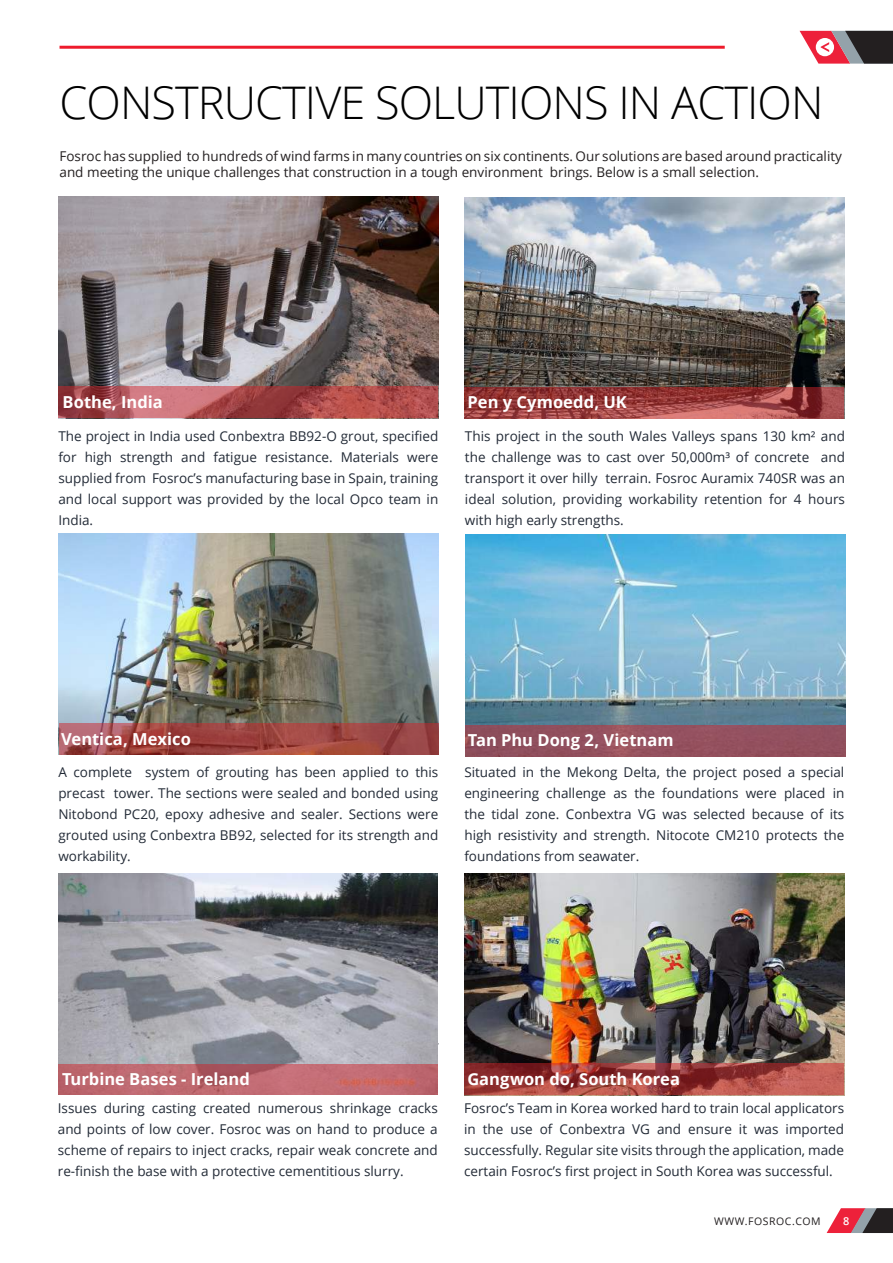
<style>
.page{position:relative;width:893px;height:1263px;background:#fff}
.page>*{position:absolute;margin:0;border:0;box-sizing:border-box;transform-origin:0 0}
.t1{font:300 45px "Open Sans";letter-spacing:-.02em;color:#000}
.t2{font:700 16.5px "Open Sans";color:#fff}
.t3{font:13.5px/21px "Open Sans";color:#222a36;text-align:justify}
.t4{font:13.5px/16.2px "Open Sans";color:#231f20}
.t5{font:600 10.95px "Open Sans";color:#fff}
.t6{font:10.5px "Open Sans";letter-spacing:.05em;color:#231f20}
</style>
<div class="page">
<img style="left:59px;top:534px;width:380px;height:189px">
<svg style="left:59px;top:723px;width:380px;height:32px;background:#9e4745"></svg>
<img style="left:464px;top:197px;width:380px;height:190px">
<svg style="left:464px;top:387px;width:380px;height:31px;background:#9b4140"></svg>
<img style="left:58px;top:197px;width:380px;height:189px">
<svg style="left:58px;top:386px;width:380px;height:32px;background:#ad5052"></svg>
<img style="left:58px;top:873px;width:380px;height:222px">
<svg style="left:58px;top:1064px;width:379px;height:31px;background:#bd676e"></svg>
<img style="left:465px;top:534px;width:380px;height:191px">
<div style="left:465px;top:725px;width:380px;height:32px;background:#93505e"></div>
<img style="left:464px;top:874px;width:380px;height:189px">
<svg style="left:464px;top:1063px;width:380px;height:32px;background:#a2423f"></svg>
<hr style="left:60px;top:46px;width:665px;height:3px;background:#ee1b2c">
<svg style="left:800px;top:31px;width:93px;height:33px"></svg>
<svg style="left:827px;top:1208px;width:66px;height:25px;background:#984f59"></svg>
<h1 class="t1" style="left:60px;top:72px;width:765px">CONSTRUCTIVE SOLUTIONS IN ACTION</h1>
<p class="t4" style="left:60px;top:148px;width:784px">Fosroc has supplied to hundreds of wind farms in many countries on six continents. Our solutions are based around practicality and meeting the unique challenges that construction in a tough environment brings. Below is a small selection.</p>
<p class="t2" style="left:63px;top:390px;width:102px">Bothe, India</p>
<p class="t3" style="left:58px;top:425px;width:381px">The project in India used Conbextra BB92-O grout, specified for high strength and fatigue resistance. Materials were supplied from Fosroc’s manufacturing base in Spain, training and local support was provided by the local Opco team in India.</p>
<p class="t2" style="left:468px;top:391px;width:161px">Pen y Cymoedd, UK</p>
<p class="t3" style="left:465px;top:425px;width:381px">This project in the south Wales Valleys spans 130 km² and the challenge was to cast over 50,000m³ of concrete and transport it over hilly terrain. Fosroc Auramix 740SR was an ideal solution, providing workability retention for 4 hours with high early strengths.</p>
<p class="t2" style="left:61px;top:727px;width:131px">Ventica, Mexico</p>
<p class="t3" style="left:58px;top:761px;width:381px">A complete system of grouting has been applied to this precast tower. The sections were sealed and bonded using Nitobond PC20, epoxy adhesive and sealer. Sections were grouted using Conbextra BB92, selected for its strength and workability.</p>
<p class="t2" style="left:468px;top:728px;width:207px">Tan Phu Dong 2, Vietnam</p>
<p class="t2" style="left:468px;top:729px;width:214px">Gangwon do, South Korea</p>
<p class="t3" style="left:464px;top:761px;width:381px">Situated in the Mekong Delta, the project posed a special engineering challenge as the foundations were placed in the tidal zone. Conbextra VG was selected because of its high resistivity and strength. Nitocote CM210 protects the foundations from seawater.</p>
<p class="t2" style="left:62px;top:1067px;width:189px">Turbine Bases - Ireland</p>
<p class="t3" style="left:58px;top:1097px;width:381px">Issues during casting created numerous shrinkage cracks and points of low cover. Fosroc was on hand to produce a scheme of repairs to inject cracks, repair weak concrete and re-finish the base with a protective cementitious slurry.</p>
<p class="t2" style="left:467px;top:1067px;width:214px">Gangwon do, South Korea</p>
<p class="t3" style="left:464px;top:1097px;width:381px">Fosroc’s Team in Korea worked hard to train local applicators in the use of Conbextra VG and ensure it was imported successfully. Regular site visits through the application, made certain Fosroc’s first project in South Korea was successful.</p>
<p class="t6" style="left:714px;top:1213px;width:108px">WWW.FOSROC.COM</p>
<p class="t5" style="left:843px;top:1213px;width:8px">8</p>
</div>
